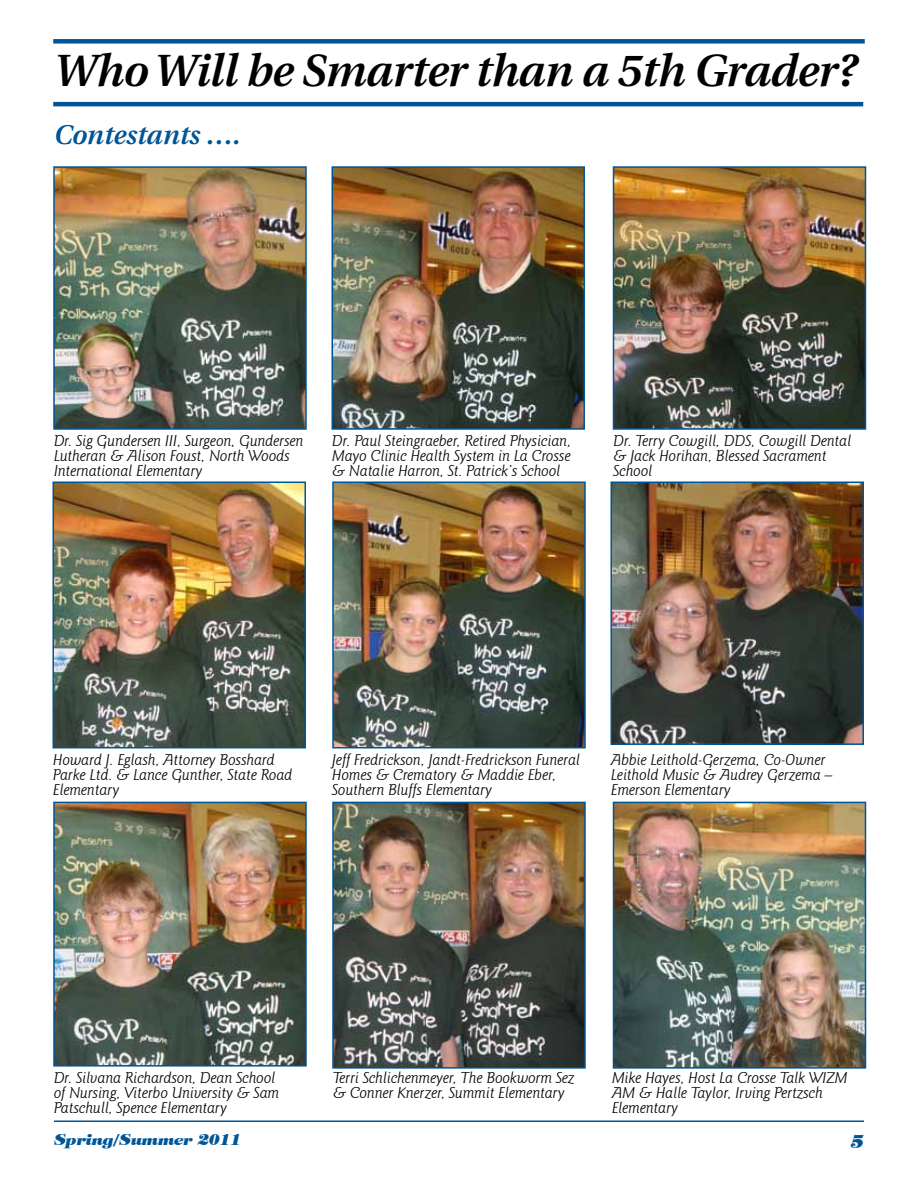
<style>
.page{position:relative;width:918px;height:1188px;background:#fff}
.page>*{position:absolute;margin:0;border:0;box-sizing:border-box;transform-origin:0 0}
.t1{font:italic 600 45px "Utopia";letter-spacing:-.01em;color:#000}
.t2{font:italic 600 27px "Utopia";color:#005596}
.t3{font:italic 800 18px "Tiffany IT Cby BT";color:#005596}
.t4{font:italic 300 15.75px/15px "Goudy Sans IT Cby BT";color:#000}
.t5{font:italic 800 15px "Tiffany IT Cby BT";color:#005596}
</style>
<div class="page">
<hr style="left:54px;top:1120px;width:810px;height:2px;background:#005596">
<hr style="left:53px;top:102px;width:810px;height:4px;background:#005596">
<div style="left:53px;top:39px;width:812px;height:5px;background:#005596"></div>
<img style="left:56px;top:169px;width:248px;height:258px">
<div style="left:53px;top:166px;width:254px;height:264px;border:2px solid #005596"></div>
<img style="left:335px;top:485px;width:248px;height:260px">
<div style="left:332px;top:482px;width:254px;height:266px;border:2px solid #005596"></div>
<img style="left:335px;top:805px;width:248px;height:261px">
<div style="left:332px;top:802px;width:254px;height:267px;border:2px solid #005596"></div>
<img style="left:335px;top:169px;width:247px;height:258px">
<div style="left:332px;top:166px;width:253px;height:264px;border:2px solid #005596"></div>
<img style="left:56px;top:805px;width:248px;height:259px">
<div style="left:53px;top:802px;width:254px;height:265px;border:2px solid #005596"></div>
<img style="left:55px;top:485px;width:248px;height:260px">
<div style="left:52px;top:482px;width:254px;height:266px;border:2px solid #005596"></div>
<img style="left:613px;top:485px;width:248px;height:257px">
<div style="left:610px;top:482px;width:254px;height:263px;border:2px solid #005596"></div>
<img style="left:616px;top:805px;width:247px;height:261px">
<div style="left:613px;top:802px;width:253px;height:267px;border:2px solid #005596"></div>
<img style="left:616px;top:169px;width:247px;height:258px">
<div style="left:613px;top:166px;width:253px;height:264px;border:2px solid #005596"></div>
<h1 class="t1" style="left:54px;top:45px;width:805px">Who Will be Smarter than a 5th Grader?</h1>
<h2 class="t2" style="left:54px;top:119px;width:188px">Contestants ….</h2>
<p class="t4" style="left:54px;top:433px;width:251px">Dr. Sig Gundersen III, Surgeon, Gundersen<br>Lutheran &amp; Alison Foust, North Woods<br>International Elementary</p>
<p class="t4" style="left:332px;top:433px;width:241px;text-align:justify">Dr. Paul Steingraeber, Retired Physician, Mayo Clinic Health System in La Crosse &amp; Natalie Harron, St. Patrick’s School</p>
<p class="t4" style="left:614px;top:433px;width:239px">Dr. Terry Cowgill, DDS, Cowgill Dental &amp; Jack Horihan, Blessed Sacrament<br>School</p>
<p class="t4" style="left:53px;top:752px;width:241px">Howard J. Eglash, Attorney Bosshard<br>Parke Ltd. &amp; Lance Gunther, State Road<br>Elementary</p>
<p class="t4" style="left:332px;top:752px;width:249px">Jeff Fredrickson, Jandt-Fredrickson Funeral<br>Homes &amp; Crematory &amp; Maddie Eber,<br>Southern Bluffs Elementary</p>
<p class="t4" style="left:611px;top:752px;width:223px">Abbie Leithold-Gerzema, Co-Owner<br>Leithold Music &amp; Audrey Gerzema –<br>Emerson Elementary</p>
<p class="t4" style="left:333px;top:1070px;width:243px">Terri Schlichenmeyer, The Bookworm Sez &amp; Conner Knerzer, Summit Elementary</p>
<p class="t4" style="left:54px;top:1070px;width:227px">Dr. Silvana Richardson, Dean School of Nursing, Viterbo University &amp; Sam<br>Patschull, Spence Elementary</p>
<p class="t4" style="left:612px;top:1070px;width:237px">Mike Hayes, Host La Crosse Talk WIZM<br>AM &amp; Halle Taylor, Irving Pertzsch<br>Elementary</p>
<p class="t5" style="left:54px;top:1131px;width:189px">Spring/Summer 2011</p>
<p class="t3" style="left:851px;top:1130px;width:14px">5</p>
</div>
